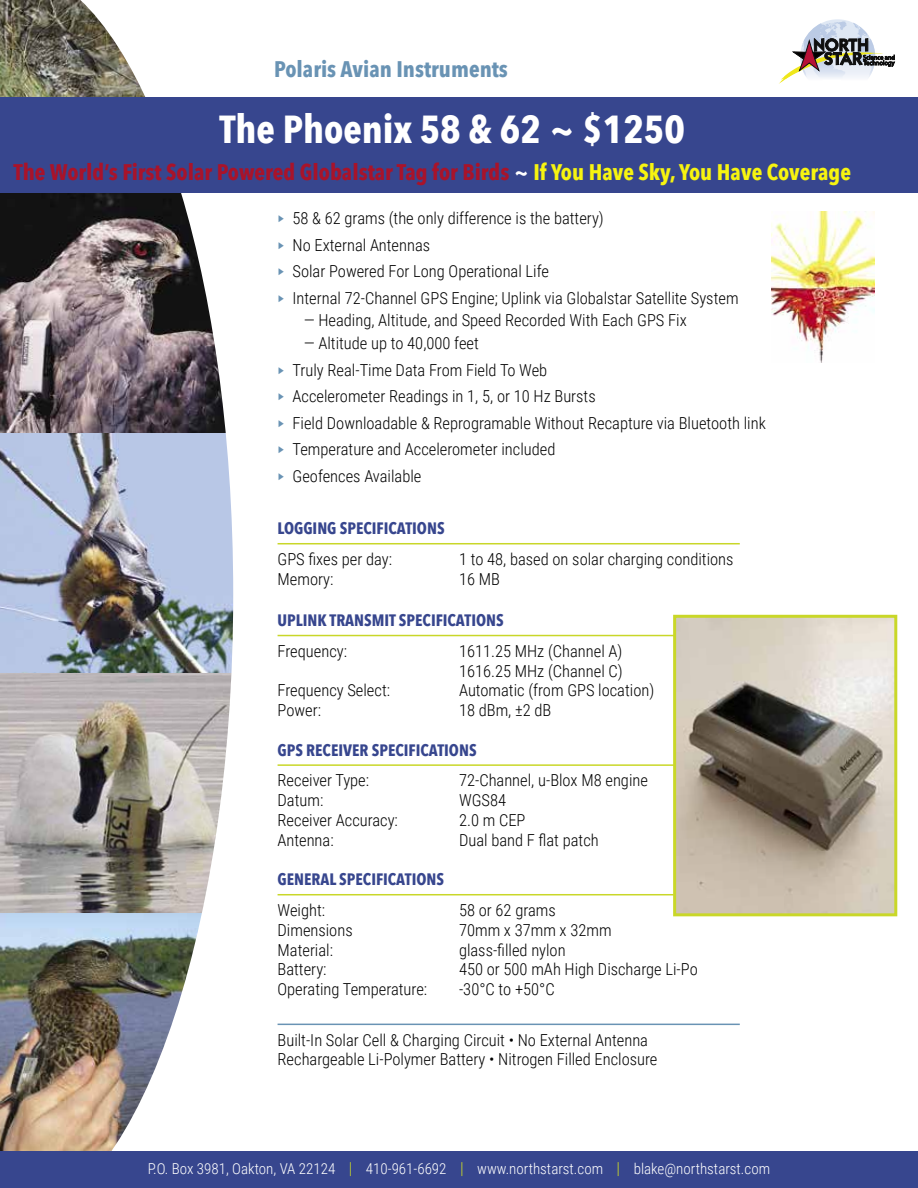
<style>
.page{position:relative;width:918px;height:1188px;background:#fff}
.page>*{position:absolute;margin:0;border:0;box-sizing:border-box;transform-origin:0 0}
.t1{font:700 39px "Avenir Next Condensed";color:#fff}
.t2{font:700 22.5px "Avenir Next Condensed";color:#a9132a}
.t3{font:700 22.5px "Avenir Next Condensed";color:#6993b4}
.t4{font:300 16.5px/26.5px "Roboto Condensed";color:#000}
.t5{font:700 16.5px "Avenir Next Condensed";color:#37468e}
.t6{font:300 15px "Roboto Condensed";color:#fff}
.s1{color:#fff}
.s2{color:#f7f410}
.s3{color:#6993b4}
.s4{font-size:16.5px;color:#c9d728}
</style>
<div class="page">
<img style="left:0;top:433px;width:8px;height:479px">
<img style="left:0;top:0;width:8px;height:97px">
<img style="left:0;top:193px;width:8px;height:240px">
<img style="left:0;top:913px;width:8px;height:238px">
<img style="left:8px;top:0;width:320px;height:1151px">
<hr style="left:278px;top:543px;width:462px;height:1px;background:#c9d728">
<hr style="left:278px;top:635px;width:462px;height:1px;background:#c9d728">
<hr style="left:278px;top:764px;width:462px;height:2px;background:#c9d728">
<hr style="left:278px;top:894px;width:462px;height:1px;background:#c9d728">
<hr style="left:278px;top:1024px;width:462px;height:1px;background:#6993b4">
<svg style="left:779px;top:19px;width:116px;height:65px"></svg>
<div style="left:0;top:97px;width:918px;height:96px;background:#37468e"></div>
<div style="left:0;top:1151px;width:918px;height:37px;background:#37468e"></div>
<img style="left:772px;top:212px;width:103px;height:151px">
<img style="left:677px;top:619px;width:216px;height:293px">
<div style="left:673px;top:615px;width:224px;height:301px;border:3px solid #c9d728"></div>
<h2 class="t3" style="left:274px;top:55px;width:235px">Polaris Avian Instruments</h2>
<h1 class="t1" style="left:220px;top:105px;width:467px">The Phoenix 58 &amp; 62 ~ $1250</h1>
<h2 class="t2" style="left:14px;top:159px;width:839px">The World’s First Solar Powered Globalstar Tag for Birds <span class="s1">~</span> <span class="s2">If You Have Sky, You Have Coverage</span></h2>
<p class="t4" style="left:278px;top:205px;width:463px"><span class="s3">‣</span> 58 &amp; 62 grams (the only difference is the battery)<br><span class="s3">‣</span> No External Antennas<br><span class="s3">‣</span> Solar Powered For Long Operational Life<br><span class="s3">‣</span> Internal 72-Channel GPS Engine; Uplink via Globalstar Satellite System</p>
<p class="t4" style="left:304px;top:307px;width:385px">— Heading, Altitude, and Speed Recorded With Each GPS Fix</p>
<p class="t4" style="left:278px;top:329px;width:490px;text-indent:26px">— Altitude up to 40,000 feet<br><span class="s3">‣</span> Truly Real-Time Data From Field To Web<br><span class="s3">‣</span> Accelerometer Readings in 1, 5, or 10 Hz Bursts<br><span class="s3">‣</span> Field Downloadable &amp; Reprogramable Without Recapture via Bluetooth link <span class="s3">‣</span> Temperature and Accelerometer included<br><span class="s3">‣</span> Geofences Available</p>
<p class="t5" style="left:278px;top:518px;width:169px">LOGGING SPECIFICATIONS</p>
<p class="t4" style="left:278px;top:545px;width:116px">GPS fixes per day:</p>
<p class="t4" style="left:459px;top:545px;width:276px">1 to 48, based on solar charging conditions</p>
<p class="t4" style="left:278px;top:565px;width:57px">Memory:</p>
<p class="t4" style="left:459px;top:565px;width:42px">16 MB</p>
<p class="t5" style="left:278px;top:610px;width:228px">UPLINK TRANSMIT SPECIFICATIONS</p>
<p class="t4" style="left:278px;top:637px;width:71px">Frequency:</p>
<p class="t4" style="left:459px;top:640px;width:165px;line-height:19.8px">1611.25 MHz (Channel A)<br>1616.25 MHz (Channel C)</p>
<p class="t4" style="left:278px;top:677px;width:114px">Frequency Select:</p>
<p class="t4" style="left:459px;top:677px;width:197px">Automatic (from GPS location)</p>
<p class="t4" style="left:278px;top:696px;width:45px">Power:</p>
<p class="t4" style="left:459px;top:696px;width:94px">18 dBm, ±2 dB</p>
<p class="t5" style="left:278px;top:740px;width:201px">GPS RECEIVER SPECIFICATIONS</p>
<p class="t4" style="left:278px;top:767px;width:93px">Receiver Type:</p>
<p class="t4" style="left:459px;top:767px;width:190px">72-Channel, u-Blox M8 engine</p>
<p class="t4" style="left:278px;top:786px;width:47px">Datum:</p>
<p class="t4" style="left:459px;top:786px;width:49px">WGS84</p>
<p class="t4" style="left:278px;top:806px;width:122px">Receiver Accuracy:</p>
<p class="t4" style="left:459px;top:806px;width:68px">2.0 m CEP</p>
<p class="t4" style="left:278px;top:826px;width:58px">Antenna:</p>
<p class="t4" style="left:459px;top:826px;width:141px">Dual band F flat patch</p>
<p class="t5" style="left:278px;top:869px;width:168px">GENERAL SPECIFICATIONS</p>
<p class="t4" style="left:278px;top:896px;width:49px">Weight:</p>
<p class="t4" style="left:459px;top:896px;width:98px">58 or 62 grams</p>
<p class="t4" style="left:278px;top:916px;width:77px">Dimensions</p>
<p class="t4" style="left:459px;top:916px;width:154px">70mm x 37mm x 32mm</p>
<p class="t4" style="left:278px;top:936px;width:57px">Material:</p>
<p class="t4" style="left:459px;top:936px;width:108px">glass-filled nylon</p>
<p class="t4" style="left:278px;top:956px;width:51px">Battery:</p>
<p class="t4" style="left:459px;top:956px;width:240px">450 or 500 mAh High Discharge Li-Po</p>
<p class="t4" style="left:278px;top:975px;width:151px">Operating Temperature:</p>
<p class="t4" style="left:459px;top:975px;width:97px">-30°C to +50°C</p>
<p class="t4" style="left:278px;top:1029px;width:381px;line-height:19.8px">Built-In Solar Cell &amp; Charging Circuit • No External Antenna<br>Rechargeable Li-Polymer Battery • Nitrogen Filled Enclosure</p>
<p class="t6" style="left:148px;top:1159px;width:624px">P.O. Box 3981, Oakton, VA 22124 <span class="s4">|</span> 410-961-6692 <span class="s4">|</span> www.northstarst.com <span class="s4">|</span> blake@northstarst.com</p>
</div>
